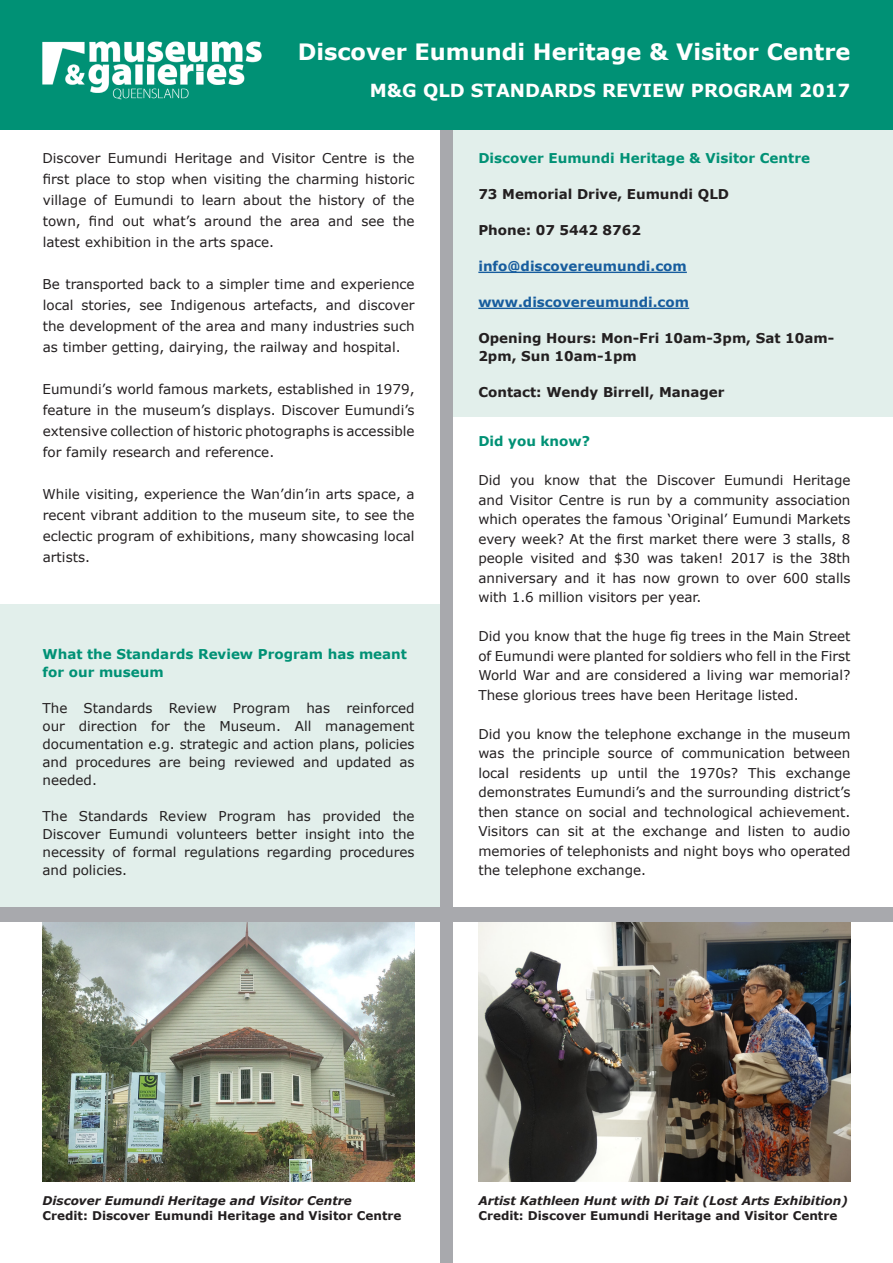
<style>
.page{position:relative;width:893px;height:1263px;background:#fff}
.page>*{position:absolute;margin:0;border:0;box-sizing:border-box;transform-origin:0 0}
.t1{font:700 22.5px "Verdana";color:#fff}
.t2{font:700 18px "Verdana";color:#fff}
.t3{font:13.5px/19.5px "Verdana";color:#231f20;text-align:justify}
.t4{font:700 13.5px/18px "Verdana";color:#231f20}
.t5{font:700 13.5px/18px "Verdana";color:#009175}
.t6{font:700 13.5px "Verdana";color:#175d9e}
.t7{font:700 12px "Verdana";color:#231f20}
.t8{font:italic 700 12px "Verdana";color:#231f20}
</style>
<div class="page">
<img style="left:478px;top:921px;width:372px;height:261px">
<img style="left:43px;top:921px;width:371px;height:261px">
<div style="left:453px;top:126px;width:440px;height:291px;background:#e2efeb"></div>
<div style="left:0;top:604px;width:446px;height:308px;background:#e2efeb"></div>
<div style="left:440px;top:125px;width:13px;height:1138px;background:#a8a9ad"></div>
<div style="left:1px;top:1px;width:892px;height:129px;background:#009175"></div>
<div style="left:0;top:907px;width:893px;height:14px;background:#a8a9ad"></div>
<img style="left:42px;top:41px;width:220px;height:59px">
<hr style="left:478px;top:272px;width:209px;height:1px;background:#175d9e">
<hr style="left:478px;top:308px;width:211px;height:1px;background:#175d9e">
<p class="t1" style="left:298px;top:37px;width:554px">Discover Eumundi Heritage &amp; Visitor Centre</p>
<p class="t2" style="left:370px;top:79px;width:482px">M&amp;G QLD STANDARDS REVIEW PROGRAM 2017</p>
<p class="t3" style="left:43px;top:148px;width:374px;line-height:21px">Discover Eumundi Heritage and Visitor Centre is the first place to stop when visiting the charming historic village of Eumundi to learn about the history of the town, find out what’s around the area and see the latest exhibition in the arts space.</p>
<p class="t3" style="left:43px;top:274px;width:374px;line-height:21px">Be transported back to a simpler time and experience local stories, see Indigenous artefacts, and discover the development of the area and many industries such as timber getting, dairying, the railway and hospital.</p>
<p class="t3" style="left:43px;top:379px;width:374px;line-height:21px">Eumundi’s world famous markets, established in 1979, feature in the museum’s displays. Discover Eumundi’s extensive collection of historic photographs is accessible for family research and reference.</p>
<p class="t3" style="left:43px;top:484px;width:374px;line-height:21px">While visiting, experience the Wan’din’in arts space, a recent vibrant addition to the museum site, to see the eclectic program of exhibitions, many showcasing local artists.</p>
<p class="t5" style="left:43px;top:645px;width:366px">What the Standards Review Program has meant for our museum</p>
<p class="t3" style="left:43px;top:699px;width:374px;line-height:18px">The Standards Review Program has reinforced our direction for the Museum. All management documentation e.g. strategic and action plans, policies and procedures are being reviewed and updated as needed.</p>
<p class="t3" style="left:43px;top:807px;width:374px;line-height:18px">The Standards Review Program has provided the Discover Eumundi volunteers better insight into the necessity of formal regulations regarding procedures and policies.</p>
<p class="t5" style="left:478px;top:150px;width:333px">Discover Eumundi Heritage &amp; Visitor Centre</p>
<p class="t4" style="left:478px;top:186px;width:252px">73 Memorial Drive, Eumundi QLD</p>
<p class="t4" style="left:478px;top:222px;width:164px">Phone: 07 5442 8762</p>
<p class="t6" style="left:478px;top:258px;width:210px">info@discovereumundi.com</p>
<p class="t6" style="left:478px;top:294px;width:212px">www.discovereumundi.com</p>
<p class="t4" style="left:478px;top:330px;width:357px">Opening Hours: Mon-Fri 10am-3pm, Sat 10am-<br>2pm, Sun 10am-1pm</p>
<p class="t4" style="left:478px;top:384px;width:248px">Contact: Wendy Birrell, Manager</p>
<p class="t5" style="left:478px;top:432px;width:113px">Did you know?</p>
<p class="t3" style="left:478px;top:471px;width:374px">Did you know that the Discover Eumundi Heritage and Visitor Centre is run by a community association which operates the famous ‘Original’ Eumundi Markets every week? At the first market there were 3 stalls, 8 people visited and $30 was taken! 2017 is the 38th anniversary and it has now grown to over 600 stalls with 1.6 million visitors per year.</p>
<p class="t3" style="left:478px;top:627px;width:374px">Did you know that the huge fig trees in the Main Street of Eumundi were planted for soldiers who fell in the First World War and are considered a living war memorial?<br>These glorious trees have been Heritage listed.</p>
<p class="t3" style="left:478px;top:724px;width:374px">Did you know the telephone exchange in the museum was the principle source of communication between local residents up until the 1970s? This exchange demonstrates Eumundi’s and the surrounding district’s then stance on social and technological achievement.<br>Visitors can sit at the exchange and listen to audio memories of telephonists and night boys who operated the telephone exchange.</p>
<p class="t8" style="left:43px;top:1193px;width:311px">Discover Eumundi Heritage and Visitor Centre</p>
<p class="t7" style="left:43px;top:1207px;width:360px">Credit: Discover Eumundi Heritage and Visitor Centre</p>
<p class="t8" style="left:478px;top:1193px;width:371px">Artist Kathleen Hunt with Di Tait (Lost Arts Exhibition)</p>
<p class="t7" style="left:478px;top:1207px;width:360px">Credit: Discover Eumundi Heritage and Visitor Centre</p>
</div>
